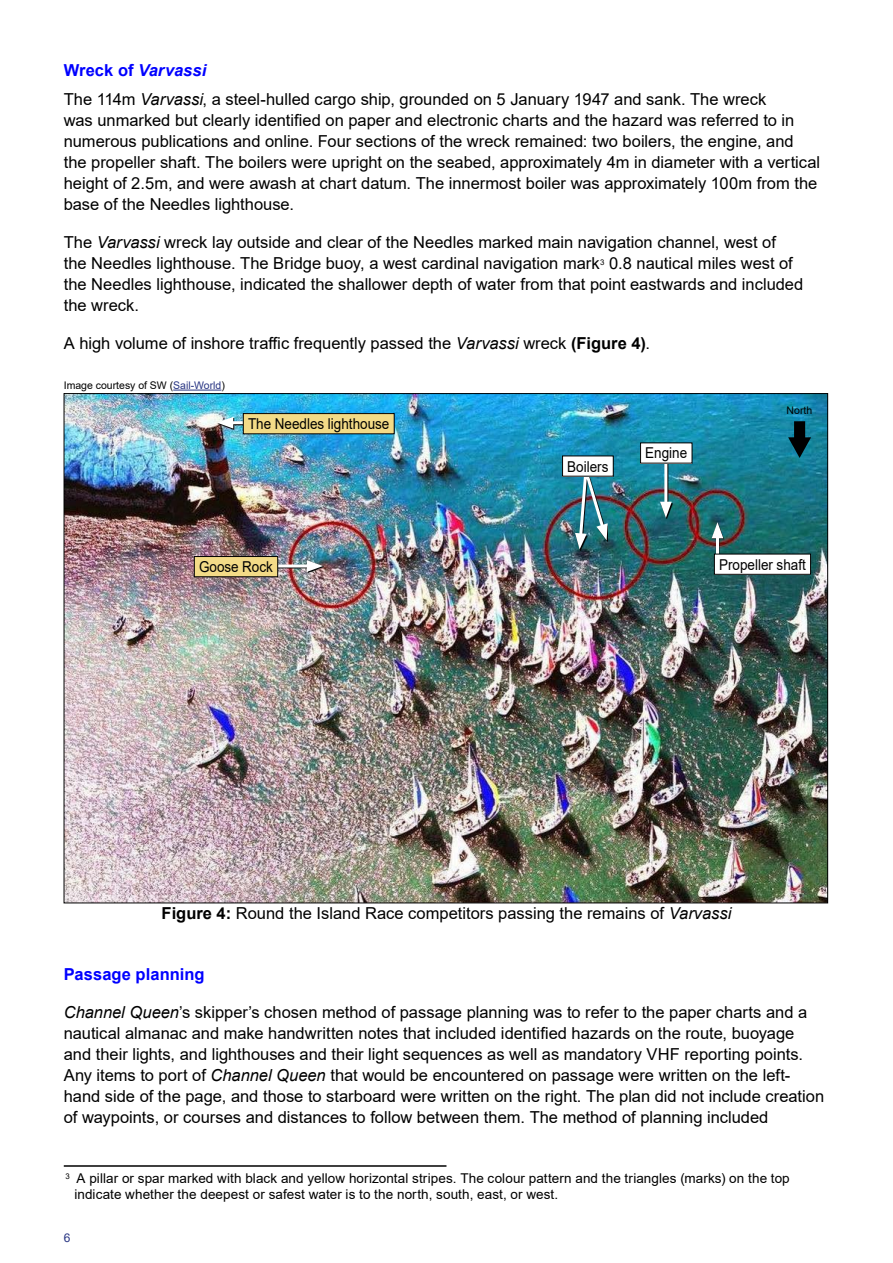
<style>
.page{position:relative;width:893px;height:1263px;background:#fff}
.page>*{position:absolute;margin:0;border:0;box-sizing:border-box;transform-origin:0 0}
._3_0_Main_Body_Text{font:16.5px/21px "Arial MT2";color:#000}
._3_0_Main_Body_Text-2{font:16.5px "Arial";color:#000}
.Label__caption{font:16.5px "Arial MT2";color:#000}
._2_1_Sub_Header{font:italic 700 16.5px "Arial";color:#00f}
._3_0_Main_Body_Text-3{font:700 16.5px "Arial";letter-spacing:.005em;color:#00f}
.t1{font:15px "Arial MT2";color:#000;scale:.9 1}
._3_6_Footnotes{font:13.5px/16.2px "Arial MT2";letter-spacing:.005em;color:#000}
.t2{font:12px "Arial MT2";color:#283583}
.Label__courtesy{font:10.5px "Arial MT2";color:#000}
.s1{font-style:normal}
.s2{font-family:"Arial";font-style:italic}
.s3{font-family:"Arial"}
.s4{font-style:italic}
.s5{font-family:"Arial MT2"}
.s6{font-weight:700}
.s7{color:#283583}
.s8{font-family:"Arial";font-weight:700}
</style>
<div class="page">
<hr style="left:173px;top:390px;width:48px;height:1px;background:#283583">
<img style="left:66px;top:395px;width:760px;height:506px">
<svg style="left:218px;top:418px;width:25px;height:12px"></svg>
<hr style="left:228px;top:421px;width:23px;height:3px;background:#fff">
<svg style="left:217px;top:417px;width:16px;height:12px"></svg>
<svg style="left:278px;top:561px;width:46px;height:12px"></svg>
<hr style="left:246px;top:564px;width:67px;height:3px;background:#fff">
<svg style="left:307px;top:560px;width:16px;height:12px"></svg>
<svg style="left:661px;top:463px;width:11px;height:56px"></svg>
<hr style="left:664px;top:457px;width:3px;height:50px;background:#fff">
<svg style="left:660px;top:502px;width:12px;height:16px"></svg>
<svg style="left:712px;top:523px;width:12px;height:47px"></svg>
<hr style="left:716px;top:533px;width:3px;height:36px;background:#fff">
<svg style="left:712px;top:522px;width:11px;height:16px"></svg>
<div style="left:243px;top:414px;width:151px;height:20px;background:#f3db87"></div>
<div style="left:243px;top:413px;width:151px;height:21px;border:1px solid #000"></div>
<div style="left:194px;top:556px;width:84px;height:21px;background:#f3db87"></div>
<div style="left:194px;top:556px;width:84px;height:21px;border:1px solid #000"></div>
<img style="left:575px;top:455px;width:33px;height:94px">
<div style="left:563px;top:456px;width:50px;height:20px;background:#fff"></div>
<div style="left:641px;top:443px;width:51px;height:20px;background:#fff"></div>
<div style="left:714px;top:554px;width:96px;height:20px;background:#fff"></div>
<svg style="left:788px;top:421px;width:23px;height:37px"></svg>
<hr style="left:64px;top:1165px;width:382px;height:2px;background:#000">
<h2 class="_2_1_Sub_Header" style="left:64px;top:59px;width:144px"><span class="s1">Wreck of</span> Varvassi</h2>
<p class="_3_0_Main_Body_Text" style="left:64px;top:89px;width:758px">The 114m <span class="s2">Varvassi</span><span class="s3">, a steel-hulled cargo ship, grounded on 5 January 1947 and sank. The wreck<br>was unmarked but clearly identified on paper and electronic charts and the hazard was referred to in </span>numerous publications and online. Four sections of the wreck remained: two boilers, the engine, and the propeller shaft. The boilers were upright on the seabed, approximately 4m in diameter with a vertical height of 2.5m, and were awash at chart datum. The innermost boiler was approximately 100m from the base of the Needles lighthouse.</p>
<p class="_3_0_Main_Body_Text" style="left:64px;top:232px;width:741px">The <span class="s2">Varvassi</span> wreck lay outside and clear of the Needles marked main navigation channel, west of<br>the Needles lighthouse. The Bridge buoy, a west cardinal navigation mark<sup>3</sup> 0.8 nautical miles west of the Needles lighthouse, indicated the shallower depth of water from that point eastwards and included the wreck.</p>
<p class="_3_0_Main_Body_Text-2" style="left:64px;top:332px;width:588px">A high volume of inshore traffic frequently passed the <span class="s4">Varvassi</span> <span class="s5">wreck</span> <span class="s6">(Figure 4)</span><span class="s5">.</span></p>
<p class="Label__courtesy" style="left:64px;top:378px;width:163px">Image courtesy of SW (<span class="s7">Sail-World</span>)</p>
<p class="t1" style="left:248px;top:414px;width:159px">The Needles lighthouse</p>
<p class="t1" style="left:199px;top:556px;width:84px">Goose Rock</p>
<p class="t1" style="left:567px;top:456px;width:47px">Boilers</p>
<p class="t1" style="left:645px;top:443px;width:48px">Engine</p>
<p class="Label__courtesy" style="left:787px;top:403px;width:27px">North</p>
<p class="t1" style="left:719px;top:554px;width:98px">Propeller shaft</p>
<p class="Label__caption" style="left:162px;top:902px;width:571px"><span class="s8">Figure 4:</span> Round the Island Race competitors passing the remains of <span class="s2">Varvassi</span></p>
<p class="_3_0_Main_Body_Text-3" style="left:64px;top:963px;width:142px">Passage planning</p>
<p class="_3_0_Main_Body_Text" style="left:64px;top:1002px;width:762px"><span class="s2">Channel Queen</span>’s skipper’s chosen method of passage planning was to refer to the paper charts and a <span class="s3">nautical almanac and make handwritten notes that included identified hazards on the route, buoyage </span>and their lights, and lighthouses and their light sequences as well as mandatory VHF reporting points.<br>Any items to port of <span class="s2">Channel Queen</span> that would be encountered on passage were written on the left&shy;hand side of the page, and those to starboard were written on the right. The plan did not include creation of waypoints, or courses and distances to follow between them. The method of planning included</p>
<p class="_3_6_Footnotes" style="left:74px;top:1170px;width:717px;text-indent:-9px"><sup>3</sup> A pillar or spar marked with black and yellow horizontal stripes. The colour pattern and the triangles (marks) on the top indicate whether the deepest or safest water is to the north, south, east, or west.</p>
<p class="t2" style="left:64px;top:1229px;width:8px">6</p>
</div>
